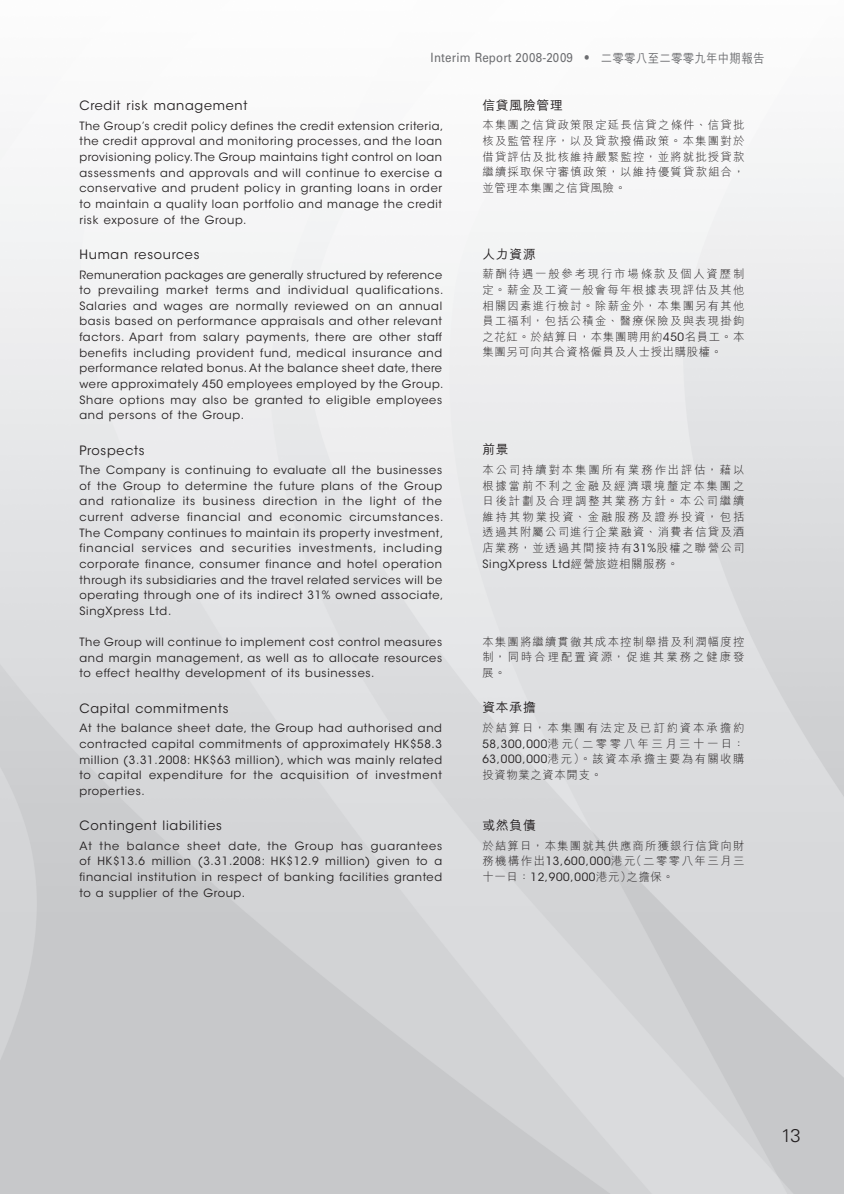
<style>
.page{position:relative;width:844px;height:1194px;background:#fff}
.page>*{position:absolute;margin:0;border:0;box-sizing:border-box;transform-origin:0 0}
.t1{font:300 18.4px "Univers LT Std";color:#231f20}
.t2{font:12.8px "ITC Avant Garde Std";letter-spacing:.06em;color:#231f20}
.t3{font:12.8px "Univers LT Std";letter-spacing:.015em;color:#6c6d70;scale:.9 1}
.t4{font:12.8px "M Hei HK Medium E Ten B5 H";letter-spacing:.06em;color:#231f20}
.t5{font:11.4px/15.6px "ITC Avant Garde Std";letter-spacing:.06em;color:#231f20;text-align:justify}
.t6{font:11.4px/15.6px "M Hei HK Light E Ten B5 H";letter-spacing:.105em;color:#231f20;text-align:justify}
.s1{font-family:"M Hei HK Medium E Ten B5 H"}
.s2{font-family:"ITC Avant Garde Std"}
.s3{font-family:"M Hei HK Light E Ten B5 H"}
</style>
<div class="page">
<p class="t3" style="left:430px;top:50px;width:372px">Interim Report 2008-2009 • <span class="s1">二零零八至二零零九年中期報告</span></p>
<p class="t2" style="left:79px;top:100px;width:169px">Credit risk management</p>
<p class="t5" style="left:79px;top:119px;width:365px">The Group’s credit policy defines the credit extension criteria, the credit approval and monitoring processes, and the loan provisioning policy. The Group maintains tight control on loan assessments and approvals and will continue to exercise a conservative and prudent policy in granting loans in order to maintain a quality loan portfolio and manage the credit risk exposure of the Group.</p>
<p class="t2" style="left:79px;top:249px;width:121px">Human resources</p>
<p class="t5" style="left:79px;top:268px;width:365px;text-align:left">Remuneration packages are generally structured by reference to prevailing market terms and individual qualifications.<br>Salaries and wages are normally reviewed on an annual basis based on performance appraisals and other relevant factors. Apart from salary payments, there are other staff benefits including provident fund, medical insurance and performance related bonus. At the balance sheet date, there were approximately 450 employees employed by the Group.<br>Share options may also be granted to eligible employees and persons of the Group.</p>
<p class="t2" style="left:79px;top:445px;width:67px">Prospects</p>
<p class="t5" style="left:79px;top:463px;width:365px">The Company is continuing to evaluate all the businesses of the Group to determine the future plans of the Group and rationalize its business direction in the light of the current adverse financial and economic circumstances.<br>The Company continues to maintain its property investment, financial services and securities investments, including corporate finance, consumer finance and hotel operation through its subsidiaries and the travel related services will be operating through one of its indirect 31% owned associate, SingXpress Ltd.</p>
<p class="t5" style="left:79px;top:635px;width:364px">The Group will continue to implement cost control measures and margin management, as well as to allocate resources to effect healthy development of its businesses.</p>
<p class="t2" style="left:79px;top:703px;width:151px">Capital commitments</p>
<p class="t5" style="left:79px;top:721px;width:364px">At the balance sheet date, the Group had authorised and contracted capital commitments of approximately HK$58.3 million (3.31.2008: HK$63 million), which was mainly related to capital expenditure for the acquisition of investment properties.</p>
<p class="t2" style="left:79px;top:820px;width:144px">Contingent liabilities</p>
<p class="t5" style="left:79px;top:839px;width:364px">At the balance sheet date, the Group has guarantees of HK$13.6 million (3.31.2008: HK$12.9 million) given to a financial institution in respect of banking facilities granted to a supplier of the Group.</p>
<p class="t4" style="left:482px;top:100px;width:82px">信貸風險管理</p>
<p class="t6" style="left:482px;top:119px;width:263px">本集團之信貸政策限定延長信貸之條件、信貸批核及監管程序，以及貸款撥備政策。本集團對於借貸評估及批核維持嚴緊監控，並將就批授貸款繼續採取保守審慎政策，以維持優質貸款組合，並管理本集團之信貸風險。</p>
<p class="t4" style="left:482px;top:249px;width:55px">人力資源</p>
<p class="t6" style="left:482px;top:268px;width:263px">薪酬待遇一般參考現行市場條款及個人資歷制定。薪金及工資一般會每年根據表現評估及其他相關因素進行檢討。除薪金外，本集團另有其他員工福利，包括公積金、醫療保險及與表現掛鉤之花紅。於結算日，本集團聘用約<span class="s2">450</span>名員工。本集團另可向其合資格僱員及人士授出購股權。</p>
<p class="t4" style="left:482px;top:444px;width:28px">前景</p>
<p class="t6" style="left:482px;top:463px;width:263px">本公司持續對本集團所有業務作出評估，藉以根據當前不利之金融及經濟環境釐定本集團之日後計劃及合理調整其業務方針。本公司繼續維持其物業投資、金融服務及證券投資，包括透過其附屬公司進行企業融資、消費者信貸及酒店業務，並透過其間接持有<span class="s2">31%</span>股權之聯營公司</p>
<p class="t5" style="left:482px;top:557px;width:197px">SingXpress Ltd<span class="s3">經營旅遊相關服務。</span></p>
<p class="t6" style="left:482px;top:635px;width:263px">本集團將繼續貫徹其成本控制舉措及利潤幅度控制，同時合理配置資源，促進其業務之健康發展。</p>
<p class="t4" style="left:482px;top:702px;width:55px">資本承擔</p>
<p class="t6" style="left:482px;top:721px;width:263px">於結算日，本集團有法定及已訂約資本承擔約<span class="s2">58,300,000</span>港元（二零零八年三月三十一日：<span class="s2">63,000,000</span>港元）。該資本承擔主要為有關收購投資物業之資本開支。</p>
<p class="t4" style="left:482px;top:820px;width:55px">或然負債</p>
<p class="t6" style="left:482px;top:839px;width:263px">於結算日，本集團就其供應商所獲銀行信貸向財務機構作出<span class="s2">13,600,000</span>港元（二零零八年三月三十一日：<span class="s2">12,900,000</span>港元）之擔保。</p>
<h1 class="t1" style="left:780px;top:1124px;width:21px">13</h1>
</div>
